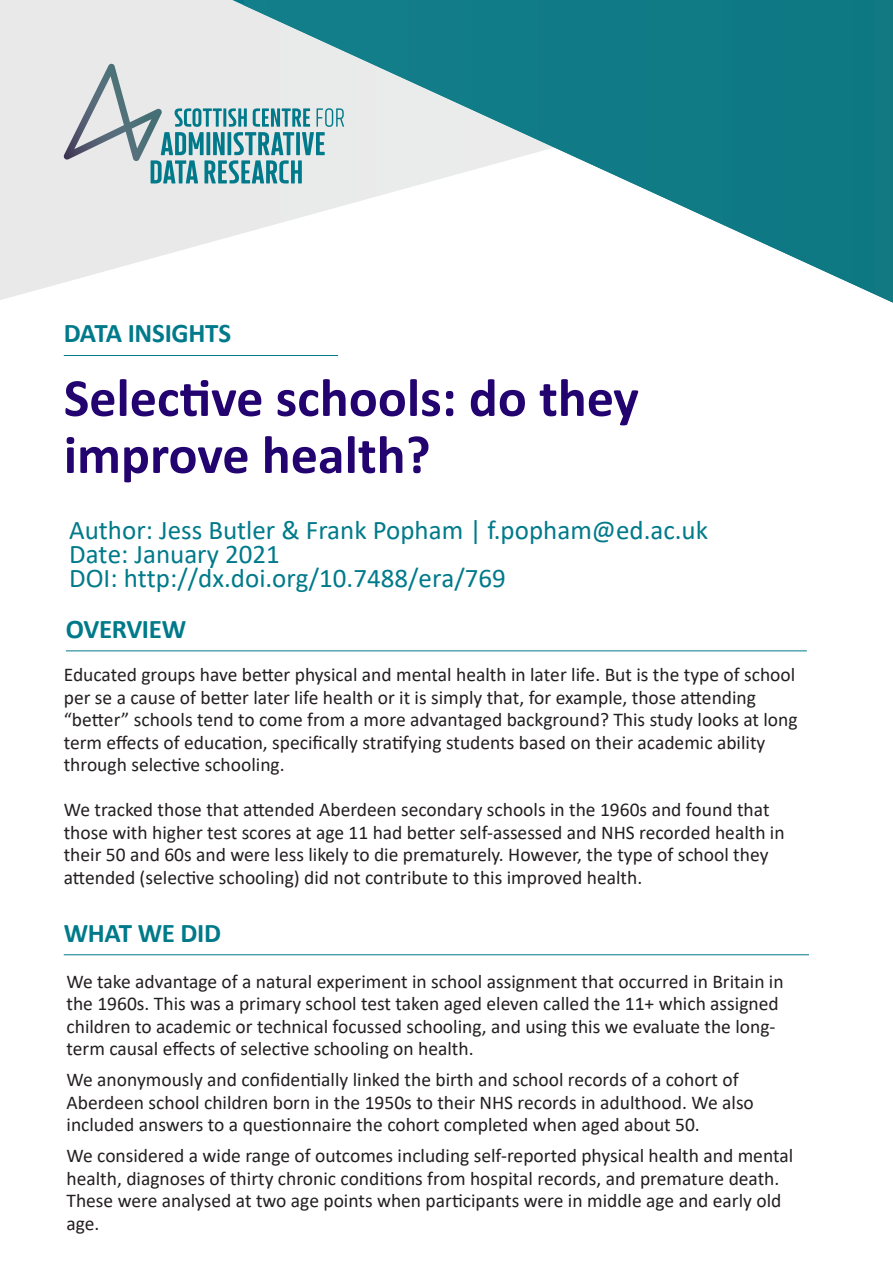
<style>
.page{position:relative;width:893px;height:1263px;background:#fff}
.page>*{position:absolute;margin:0;border:0;box-sizing:border-box;transform-origin:0 0}
._16pt_Title_Underlin{font:700 54px/57px "Calibri";color:#22036f}
._16pt_Title_Underlin-2{font:27px/24px "Calibri";color:#007a8a}
._16pt_Title_Underlin-3{font:700 27px "Calibri";letter-spacing:-.015em;color:#007a8a}
._9_5pt_Body_Text_Bul{font:19.5px/22.5px "Calibri";color:#231f20}
._16pt_Title_Underlin-4{font:19.5px/22.5px "Calibri";color:#231f20}
</style>
<div class="page">
<svg style="left:0;top:0;width:232px;height:300px;background:#ececec"></svg>
<svg style="left:244px;top:0;width:649px;height:303px"></svg>
<svg style="left:64px;top:64px;width:280px;height:119px;background:#b7ced1"></svg>
<hr style="left:66px;top:650px;width:741px;height:1px;background:#007a8a">
<hr style="left:64px;top:954px;width:745px;height:1px;background:#007a8a">
<hr style="left:64px;top:355px;width:274px;height:1px;background:#007a8a">
<p class="_16pt_Title_Underlin-3" style="left:64px;top:314px;width:169px">DATA INSIGHTS</p>
<p class="_16pt_Title_Underlin" style="left:64px;top:369px;width:576px">Selective schools: do they improve health?</p>
<p class="_16pt_Title_Underlin-2" style="left:69px;top:517px;width:640px">Author: Jess Butler &amp; Frank Popham | f.popham@ed.ac.uk<br>Date: January 2021<br>DOI: http://dx.doi.org/10.7488/era/769</p>
<p class="_16pt_Title_Underlin-3" style="left:66px;top:610px;width:122px">OVERVIEW</p>
<p class="_16pt_Title_Underlin-4" style="left:64px;top:663px;width:735px">Educated groups have better physical and mental health in later life. But is the type of school per se a cause of better later life health or it is simply that, for example, those attending “better” schools tend to come from a more advantaged background? This study looks at long term effects of education, specifically stratifying students based on their academic ability through selective schooling.</p>
<p class="_16pt_Title_Underlin-4" style="left:64px;top:798px;width:722px">We tracked those that attended Aberdeen secondary schools in the 1960s and found that those with higher test scores at age 11 had better self-assessed and NHS recorded health in their 50 and 60s and were less likely to die prematurely. However, the type of school they attended (selective schooling) did not contribute to this improved health.</p>
<p class="_16pt_Title_Underlin-3" style="left:64px;top:913px;width:159px">WHAT WE DID</p>
<p class="_9_5pt_Body_Text_Bul" style="left:67px;top:969px;width:719px">We take advantage of a natural experiment in school assignment that occurred in Britain in the 1960s. This was a primary school test taken aged eleven called the 11+ which assigned children to academic or technical focussed schooling, and using this we evaluate the long&shy;term causal effects of selective schooling on health.</p>
<p class="_9_5pt_Body_Text_Bul" style="left:67px;top:1068px;width:689px">We anonymously and confidentially linked the birth and school records of a cohort of<br>Aberdeen school children born in the 1950s to their NHS records in adulthood. We also included answers to a questionnaire the cohort completed when aged about 50.</p>
<p class="_9_5pt_Body_Text_Bul" style="left:67px;top:1144px;width:728px">We considered a wide range of outcomes including self-reported physical health and mental health, diagnoses of thirty chronic conditions from hospital records, and premature death.<br>These were analysed at two age points when participants were in middle age and early old age.</p>
</div>
